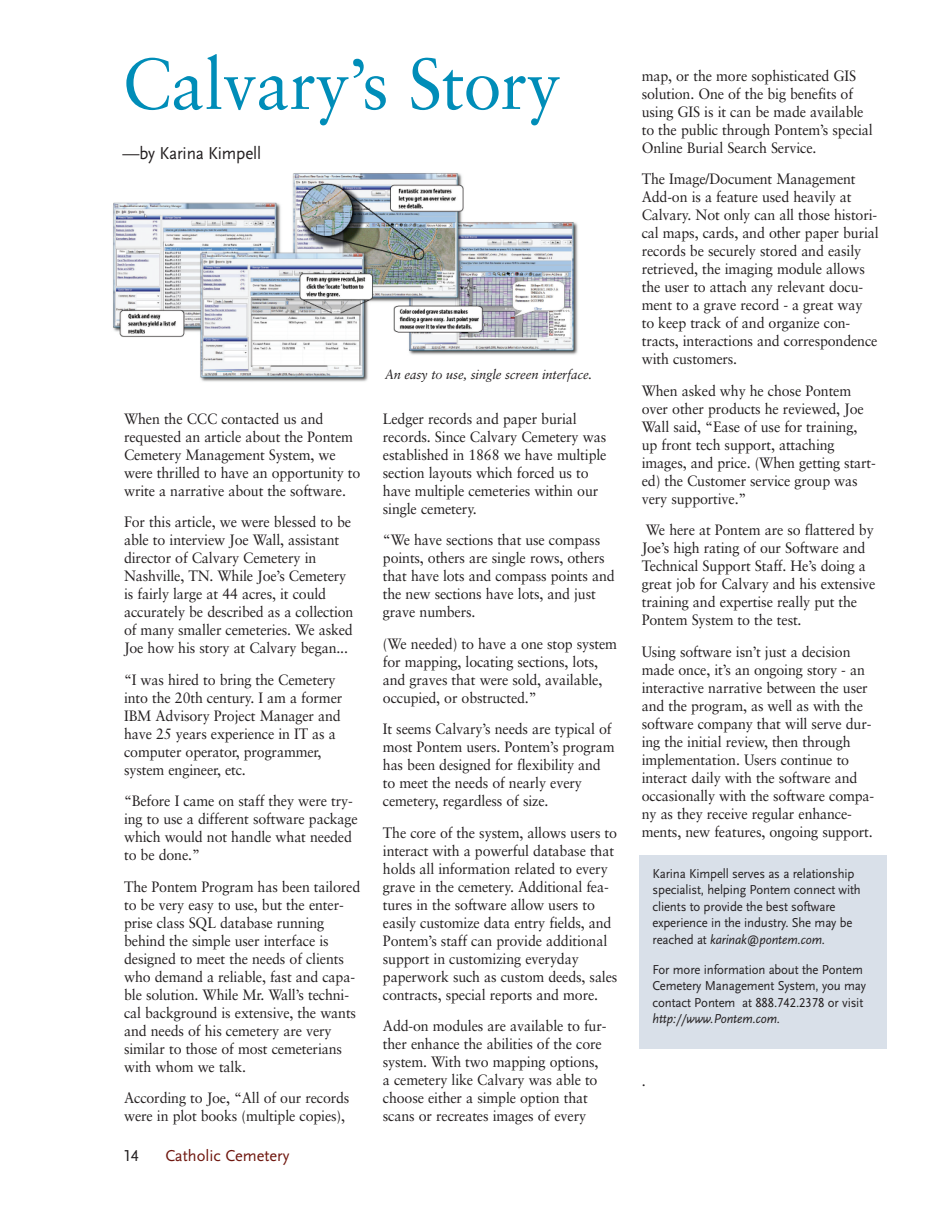
<style>
.page{position:relative;width:945px;height:1215px;background:#fff}
.page>*{position:absolute;margin:0;border:0;box-sizing:border-box;transform-origin:0 0}
.t1{font:72px "Sabon";letter-spacing:-.01em;color:#008db8;scale:.95 1}
.t2{font:18px "Scala Sans LF";letter-spacing:-.01em;color:#231f20;scale:.95 1}
.t3{font:16.5px "Scala Sans LF";color:#6f170f}
.t4{font:16.5px "Scala Sans LF";color:#231f20}
.t5{font:15px/18px "Sabon";letter-spacing:-.01em;color:#231f20;scale:.95 1}
.t6{font:13.5px/16.5px "Scala Sans LF";letter-spacing:-.01em;color:#231f20;scale:.95 1}
.t7{font:italic 13.5px "Sabon";letter-spacing:-.01em;color:#231f20;scale:.95 1}
.t8{font:italic 13.5px "Scala Sans LF";letter-spacing:-.01em;color:#231f20;scale:.95 1}
.s1{font-style:italic}
</style>
<div class="page">
<div style="left:640px;top:855px;width:247px;height:193px;background:#d9e0e9"></div>
<img style="left:113px;top:173px;width:465px;height:209px">
<h1 class="t1" style="left:122px;top:54px;width:463px">Calvary’s Story</h1>
<p class="t2" style="left:122px;top:144px;width:148px">—by Karina Kimpell</p>
<p class="t5" style="left:124px;top:411px;width:250px">When the CCC contacted us and requested an article about the Pontem Cemetery Management System, we were thrilled to have an opportunity to write a narrative about the software.</p>
<p class="t5" style="left:124px;top:514px;width:243px">For this article, we were blessed to be able to interview Joe Wall, assistant director of Calvary Cemetery in Nashville, TN. While Joe’s Cemetery is fairly large at 44 acres, it could accurately be described as a collection of many smaller cemeteries. We asked Joe how his story at Calvary began...</p>
<p class="t5" style="left:124px;top:672px;width:231px">“I was hired to bring the Cemetery into the 20th century. I am a former<br>IBM Advisory Project Manager and have 25 years experience in IT as a computer operator, programmer, system engineer, etc.</p>
<p class="t5" style="left:124px;top:793px;width:248px">“Before I came on staff they were try&shy;ing to use a different software package which would not handle what needed to be done.”</p>
<p class="t5" style="left:124px;top:879px;width:250px">The Pontem Program has been tailored to be very easy to use, but the enter&shy;prise class SQL database running behind the simple user interface is designed to meet the needs of clients who demand a reliable, fast and capa&shy;ble solution. While Mr. Wall’s techni&shy;cal background is extensive, the wants and needs of his cemetery are very similar to those of most cemeterians with whom we talk.</p>
<p class="t5" style="left:124px;top:1090px;width:239px">According to Joe, “All of our records were in plot books (multiple copies),</p>
<p class="t4" style="left:123px;top:1148px;width:17px">14</p>
<p class="t3" style="left:165px;top:1148px;width:126px">Catholic Cemetery</p>
<p class="t7" style="left:385px;top:368px;width:220px">An easy to use, single screen interface.</p>
<p class="t5" style="left:383px;top:411px;width:237px">Ledger records and paper burial records. Since Calvary Cemetery was established in 1868 we have multiple section layouts which forced us to have multiple cemeteries within our single cemetery.</p>
<p class="t5" style="left:383px;top:532px;width:245px">“We have sections that use compass points, others are single rows, others that have lots and compass points and the new sections have lots, and just grave numbers.</p>
<p class="t5" style="left:383px;top:636px;width:248px">(We needed) to have a one stop system for mapping, locating sections, lots, and graves that were sold, available, occupied, or obstructed.”</p>
<p class="t5" style="left:383px;top:721px;width:245px">It seems Calvary’s needs are typical of most Pontem users. Pontem’s program has been designed for flexibility and to meet the needs of nearly every cemetery, regardless of size.</p>
<p class="t5" style="left:383px;top:825px;width:248px">The core of the system, allows users to interact with a powerful database that holds all information related to every grave in the cemetery. Additional fea&shy;tures in the software allow users to easily customize data entry fields, and Pontem’s staff can provide additional support in customizing everyday paperwork such as custom deeds, sales contracts, special reports and more.</p>
<p class="t5" style="left:383px;top:1018px;width:237px">Add-on modules are available to fur&shy;ther enhance the abilities of the core system. With two mapping options, a cemetery like Calvary was able to choose either a simple option that scans or recreates images of every</p>
<p class="t5" style="left:642px;top:68px;width:245px">map, or the more sophisticated GIS solution. One of the big benefits of using GIS is it can be made available to the public through Pontem’s special Online Burial Search Service.</p>
<p class="t5" style="left:642px;top:171px;width:251px">The Image/Document Management Add-on is a feature used heavily at Calvary. Not only can all those histori&shy;cal maps, cards, and other paper burial records be securely stored and easily retrieved, the imaging module allows the user to attach any relevant docu&shy;ment to a grave record - a great way to keep track of and organize con&shy;tracts, interactions and correspondence with customers.</p>
<p class="t5" style="left:642px;top:383px;width:248px">When asked why he chose Pontem over other products he reviewed, Joe<br>Wall said, “Ease of use for training, up front tech support, attaching images, and price. (When getting start&shy;ed) the Customer service group was very supportive.”</p>
<p class="t5" style="left:642px;top:522px;width:248px">We here at Pontem are so flattered by Joe’s high rating of our Software and Technical Support Staff. He’s doing a great job for Calvary and his extensive training and expertise really put the Pontem System to the test.</p>
<p class="t5" style="left:642px;top:644px;width:246px">Using software isn’t just a decision made once, it’s an ongoing story - an interactive narrative between the user and the program, as well as with the software company that will serve dur&shy;ing the initial review, then through implementation. Users continue to interact daily with the software and occasionally with the software compa&shy;ny as they receive regular enhance&shy;ments, new features, ongoing support.</p>
<p class="t6" style="left:653px;top:866px;width:221px">Karina Kimpell serves as a relationship specialist, helping Pontem connect with clients to provide the best software experience in the industry. She may be reached at <span class="s1">karinak@pontem.com.</span></p>
<p class="t6" style="left:653px;top:962px;width:226px">For more information about the Pontem<br>Cemetery Management System, you may contact Pontem at 888.742.2378 or visit</p>
<p class="t8" style="left:653px;top:1012px;width:136px">http://www.Pontem.com.</p>
<p class="t5" style="left:642px;top:1073px;width:6px">.</p>
</div>
